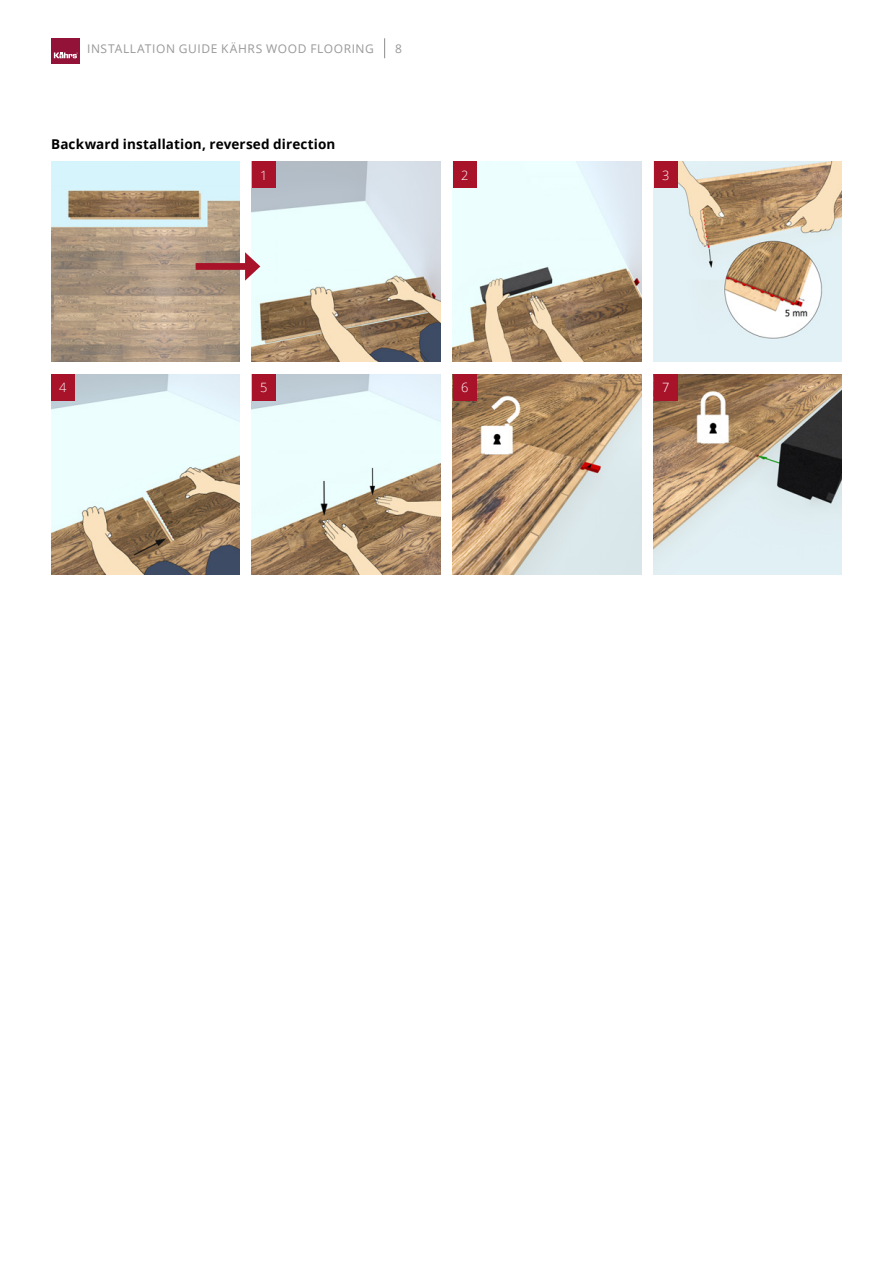
<style>
.page{position:relative;width:893px;height:1263px;background:#fff}
.page>*{position:absolute;margin:0;border:0;box-sizing:border-box;transform-origin:0 0}
.t1{font:700 13.5px "Open Sans";letter-spacing:.01em;color:#000}
.t2{font:300 12.9px "Open Sans";color:#fff}
.t3{font:12px "Open Sans";letter-spacing:.05em;color:#989898}
</style>
<div class="page">
<div style="left:51px;top:38px;width:29px;height:25px;background:#921238"></div>
<svg style="left:54px;top:52px;width:24px;height:6px"></svg>
<svg style="left:384px;top:38px;width:1px;height:20px"></svg>
<img style="left:51px;top:162px;width:188px;height:199px">
<img style="left:252px;top:162px;width:188px;height:199px">
<div style="left:196px;top:263px;width:55px;height:7px;background:#a9132a"></div>
<svg style="left:245px;top:252px;width:15px;height:29px"></svg>
<img style="left:453px;top:162px;width:188px;height:199px">
<img style="left:654px;top:162px;width:188px;height:199px">
<img style="left:252px;top:374px;width:188px;height:200px">
<img style="left:51px;top:374px;width:188px;height:200px">
<img style="left:453px;top:374px;width:188px;height:200px">
<img style="left:654px;top:374px;width:188px;height:200px">
<div style="left:252px;top:162px;width:24px;height:26px;background:#a9132a"></div>
<div style="left:252px;top:374px;width:24px;height:27px;background:#a9132a"></div>
<div style="left:453px;top:162px;width:24px;height:26px;background:#a9132a"></div>
<div style="left:453px;top:374px;width:24px;height:27px;background:#a9132a"></div>
<div style="left:51px;top:374px;width:24px;height:27px;background:#a9132a"></div>
<div style="left:654px;top:162px;width:24px;height:26px;background:#a9132a"></div>
<div style="left:654px;top:374px;width:24px;height:27px;background:#a9132a"></div>
<p class="t3" style="left:87px;top:41px;width:288px">INSTALLATION GUIDE KÄHRS WOOD FLOORING</p>
<p class="t3" style="left:395px;top:41px;width:8px">8</p>
<p class="t1" style="left:51px;top:134px;width:286px">Backward installation, reversed direction</p>
<p class="t2" style="left:260px;top:166px;width:9px">1</p>
<p class="t2" style="left:461px;top:166px;width:9px">2</p>
<p class="t2" style="left:59px;top:379px;width:9px">4</p>
<p class="t2" style="left:461px;top:379px;width:9px">6</p>
<p class="t2" style="left:260px;top:379px;width:9px">5</p>
<p class="t2" style="left:662px;top:166px;width:9px">3</p>
<p class="t2" style="left:662px;top:379px;width:9px">7</p>
</div>
